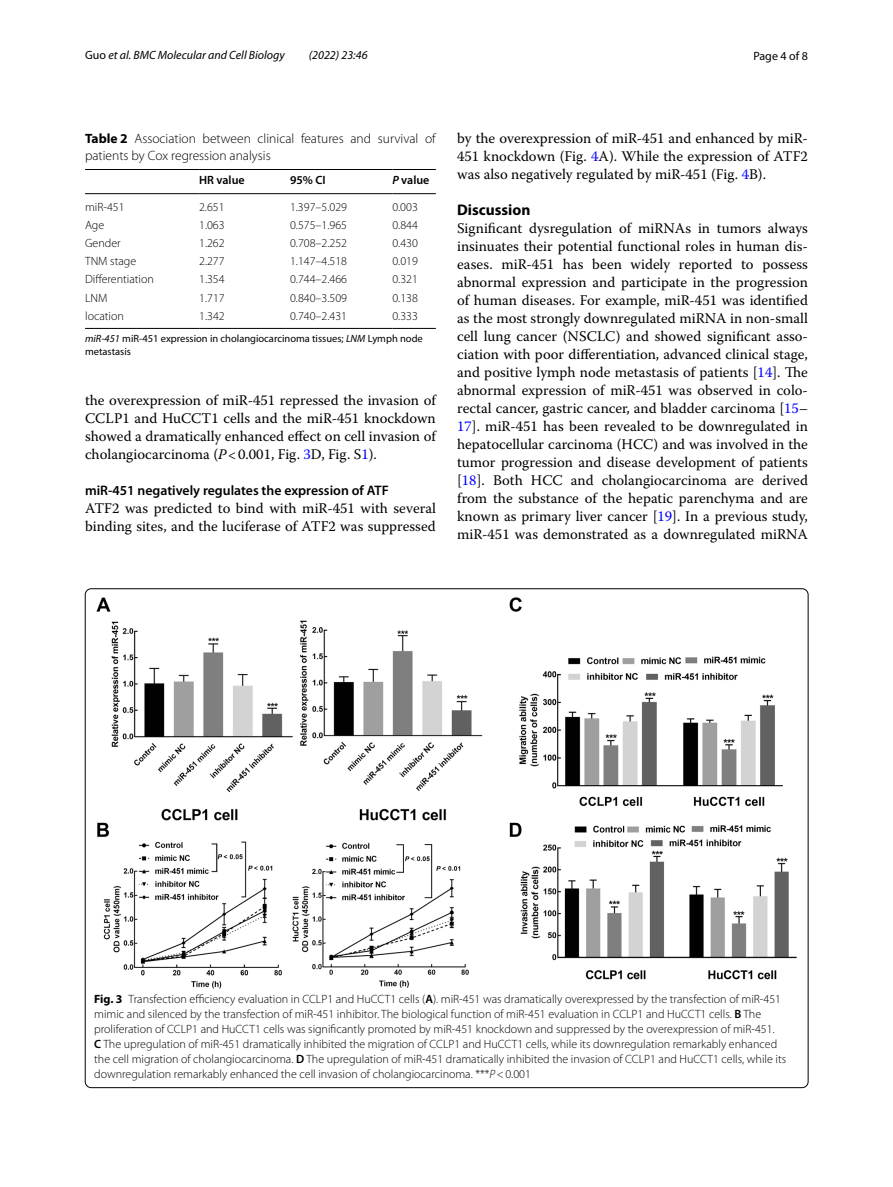
<style>
.page{position:relative;width:893px;height:1187px;background:#fff}
.page>*{position:absolute;margin:0;border:0;box-sizing:border-box;transform-origin:0 0}
.t1{font:700 15.45px "Myriad Pro";color:#000}
.t2{font:14.7px/18px "Warnock Pro";color:#000;text-align:justify}
.t3{font:600 13.8px "Myriad Pro";color:#000}
.t4{font:300 13.5px/16.5px "Myriad Pro";color:#000}
.t5{font:300 12px/15px "Myriad Pro";color:#000}
.t6{font:italic 12px "Myriad Pro";color:#000}
.t7{font:600 12px "Myriad Pro";color:#000}
.t8{font:12px "Myriad Pro";color:#000}
.t9{font:10.5px/12.8px "Myriad Pro";color:#000}
.s1{font-style:normal}
.s2{font-weight:700}
.s3{font-style:italic}
.s4{color:#00f}
.s5{font-weight:600}
</style>
<div class="page">
<hr style="left:85px;top:169px;width:114px;height:1px;background:#000">
<hr style="left:85px;top:193px;width:114px;height:1px;background:#000">
<hr style="left:199px;top:169px;width:91px;height:1px;background:#000">
<hr style="left:199px;top:193px;width:91px;height:1px;background:#000">
<hr style="left:290px;top:169px;width:102px;height:1px;background:#000">
<hr style="left:290px;top:193px;width:102px;height:1px;background:#000">
<hr style="left:392px;top:169px;width:44px;height:1px;background:#000">
<hr style="left:392px;top:193px;width:44px;height:1px;background:#000">
<hr style="left:85px;top:328px;width:114px;height:1px;background:#000">
<hr style="left:199px;top:328px;width:91px;height:1px;background:#000">
<hr style="left:290px;top:328px;width:102px;height:1px;background:#000">
<hr style="left:392px;top:328px;width:44px;height:1px;background:#000">
<img style="left:96px;top:597px;width:701px;height:391px">
<p class="t6" style="left:85px;top:48px;width:201px"><span class="s1">Guo</span> et al. BMC Molecular and Cell Biology</p>
<p class="t6" style="left:309px;top:48px;width:60px">(2022) 23:46</p>
<p class="t8" style="left:753px;top:48px;width:56px">Page 4 of 8</p>
<p class="t4" style="left:85px;top:130px;width:352px"><span class="s2">Table 2</span> Association between clinical features and survival of patients by Cox regression analysis</p>
<p class="t7" style="left:199px;top:172px;width:47px">HR value</p>
<p class="t7" style="left:290px;top:172px;width:37px">95% CI</p>
<p class="t7" style="left:392px;top:172px;width:39px"><span class="s3">P</span> value</p>
<p class="t5" style="left:85px;top:199px;width:41px">miR-451</p>
<p class="t5" style="left:199px;top:199px;width:27px">2.651</p>
<p class="t5" style="left:290px;top:199px;width:59px">1.397–5.029</p>
<p class="t5" style="left:392px;top:199px;width:27px">0.003</p>
<p class="t5" style="left:85px;top:218px;width:21px">Age</p>
<p class="t5" style="left:199px;top:218px;width:27px">1.063</p>
<p class="t5" style="left:290px;top:218px;width:59px">0.575–1.965</p>
<p class="t5" style="left:392px;top:218px;width:27px">0.844</p>
<p class="t5" style="left:85px;top:236px;width:37px">Gender</p>
<p class="t5" style="left:199px;top:236px;width:27px">1.262</p>
<p class="t5" style="left:290px;top:236px;width:59px">0.708–2.252</p>
<p class="t5" style="left:392px;top:236px;width:27px">0.430</p>
<p class="t5" style="left:85px;top:254px;width:53px">TNM stage</p>
<p class="t5" style="left:199px;top:254px;width:27px">2.277</p>
<p class="t5" style="left:290px;top:254px;width:59px">1.147–4.518</p>
<p class="t5" style="left:392px;top:254px;width:27px">0.019</p>
<p class="t5" style="left:85px;top:272px;width:70px">Differentiation</p>
<p class="t5" style="left:199px;top:272px;width:27px">1.354</p>
<p class="t5" style="left:290px;top:272px;width:59px">0.744–2.466</p>
<p class="t5" style="left:392px;top:272px;width:27px">0.321</p>
<p class="t5" style="left:85px;top:290px;width:24px">LNM</p>
<p class="t5" style="left:199px;top:290px;width:27px">1.717</p>
<p class="t5" style="left:290px;top:290px;width:59px">0.840–3.509</p>
<p class="t5" style="left:392px;top:290px;width:27px">0.138</p>
<p class="t5" style="left:85px;top:308px;width:40px">location</p>
<p class="t5" style="left:199px;top:308px;width:27px">1.342</p>
<p class="t5" style="left:290px;top:308px;width:59px">0.740–2.431</p>
<p class="t5" style="left:392px;top:308px;width:27px">0.333</p>
<p class="t9" style="left:85px;top:332px;width:339px"><span class="s3">miR-451</span> miR-451 expression in cholangiocarcinoma tissues; <span class="s3">LNM</span> Lymph node metastasis</p>
<p class="t2" style="left:85px;top:391px;width:352px">the overexpression of miR-451 repressed the invasion of CCLP1 and HuCCT1 cells and the miR-451 knockdown showed a dramatically enhanced effect on cell invasion of cholangiocarcinoma (<span class="s3">P</span>&lt;0.001, Fig. <span class="s4">3</span>D, Fig. S<span class="s4">1</span>).</p>
<p class="t3" style="left:85px;top:482px;width:305px">miR‑451 negatively regulates the expression of ATF</p>
<p class="t2" style="left:85px;top:499px;width:352px">ATF2 was predicted to bind with miR-451 with several binding sites, and the luciferase of ATF2 was suppressed</p>
<p class="t2" style="left:457px;top:128px;width:352px">by the overexpression of miR-451 and enhanced by miR-451 knockdown (Fig. <span class="s4">4</span>A). While the expression of ATF2 was also negatively regulated by miR-451 (Fig. <span class="s4">4</span>B).</p>
<p class="t1" style="left:457px;top:199px;width:75px">Discussion</p>
<p class="t2" style="left:457px;top:218px;width:352px">Significant dysregulation of miRNAs in tumors always insinuates their potential functional roles in human dis&shy;eases. miR-451 has been widely reported to possess abnormal expression and participate in the progression of human diseases. For example, miR-451 was identified as the most strongly downregulated miRNA in non-small cell lung cancer (NSCLC) and showed significant asso&shy;ciation with poor differentiation, advanced clinical stage, and positive lymph node metastasis of patients [<span class="s4">14</span>]. The abnormal expression of miR-451 was observed in colo&shy;rectal cancer, gastric cancer, and bladder carcinoma [<span class="s4">15</span>– <span class="s4">17</span>]. miR-451 has been revealed to be downregulated in hepatocellular carcinoma (HCC) and was involved in the tumor progression and disease development of patients [<span class="s4">18</span>]. Both HCC and cholangiocarcinoma are derived from the substance of the hepatic parenchyma and are known as primary liver cancer [<span class="s4">19</span>]. In a previous study, miR-451 was demonstrated as a downregulated miRNA</p>
<p class="t5" style="left:94px;top:991px;width:693px"><span class="s2">Fig. 3</span> Transfection efficiency evaluation in CCLP1 and HuCCT1 cells (<span class="s5">A</span>). miR-451 was dramatically overexpressed by the transfection of miR-451 mimic and silenced by the transfection of miR-451 inhibitor. The biological function of miR-451 evaluation in CCLP1 and HuCCT1 cells. <span class="s5">B</span> The proliferation of CCLP1 and HuCCT1 cells was significantly promoted by miR-451 knockdown and suppressed by the overexpression of miR-451.<br><span class="s5">C</span> The upregulation of miR-451 dramatically inhibited the migration of CCLP1 and HuCCT1 cells, while its downregulation remarkably enhanced the cell migration of cholangiocarcinoma. <span class="s5">D</span> The upregulation of miR-451 dramatically inhibited the invasion of CCLP1 and HuCCT1 cells, while its downregulation remarkably enhanced the cell invasion of cholangiocarcinoma. ***<span class="s3">P</span>&lt;0.001</p>
</div>
